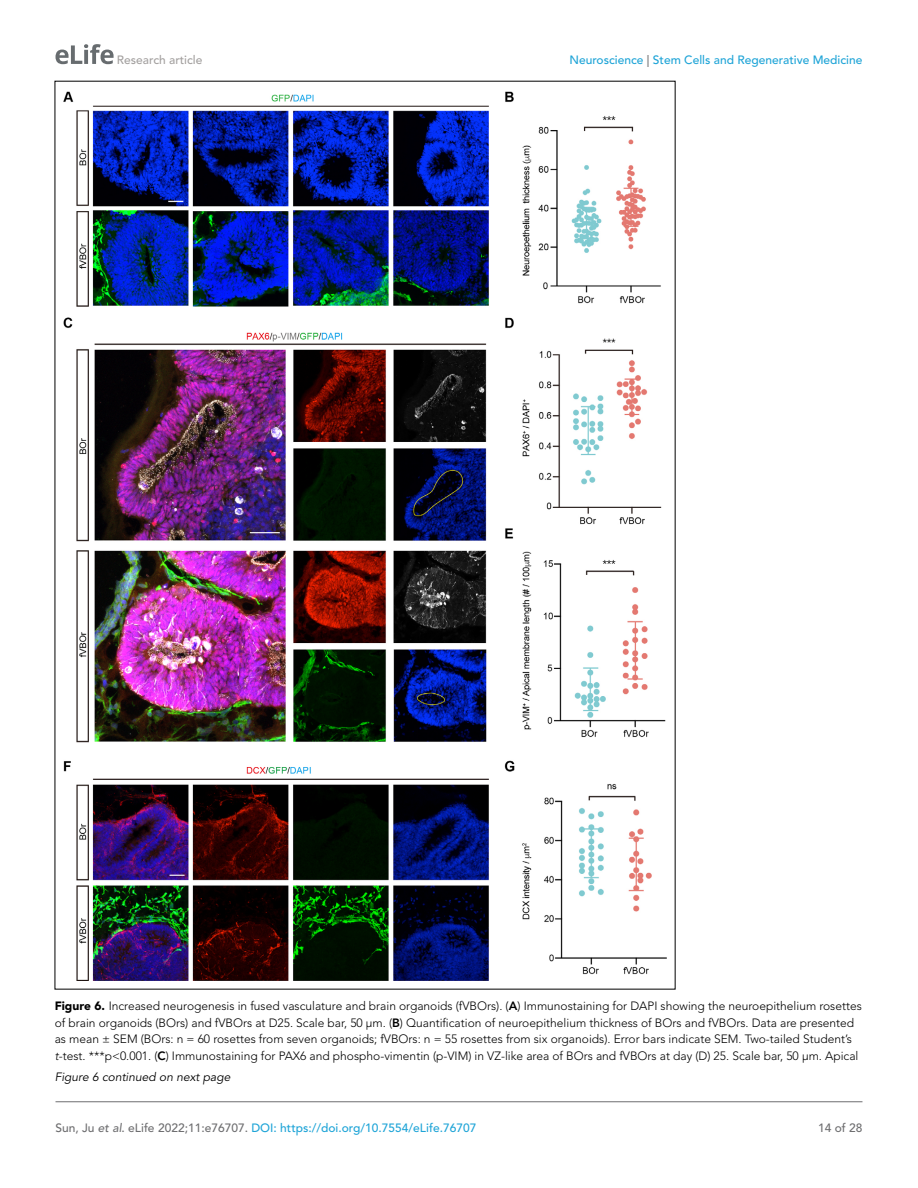
<style>
.page{position:relative;width:918px;height:1188px;background:#fff}
.page>*{position:absolute;margin:0;border:0;box-sizing:border-box;transform-origin:0 0}
.t1{font:300 12px/16.5px "Avenir LT Std";color:#000}
.t2{font:500 12px "Avenir LT Std";color:#1ea4d7}
.t3{font:italic 12px "Avenir LT Std";color:#000}
.t4{font:500 12px "Avenir LT Std";color:#a3a09f}
.t5{font:500 12px "Avenir LT Std";color:#6e6e70}
.s1{color:#6e6e70}
.s2{font-weight:900}
.s3{font-weight:800}
.s4{font-style:italic}
.s5{font-style:italic;color:#6e6e70}
</style>
<div class="page">
<svg style="left:56px;top:44px;width:58px;height:20px"></svg>
<hr style="left:56px;top:1101px;width:806px;height:1px;background:#6e6e70">
<img style="left:64px;top:91px;width:602px;height:889px">
<p class="t4" style="left:117px;top:53px;width:87px">Research article</p>
<p class="t2" style="left:570px;top:53px;width:294px">Neuroscience <span class="s1">|</span> Stem Cells and Regenerative Medicine</p>
<p class="t1" style="left:55px;top:998px;width:809px"><span class="s2">Figure 6.</span> Increased neurogenesis in fused vasculature and brain organoids (fVBOrs). (<span class="s3">A</span>) Immunostaining for DAPI showing the neuroepithelium rosettes of brain organoids (BOrs) and fVBOrs at D25. Scale bar, 50 μm. (<span class="s3">B</span>) Quantification of neuroepithelium thickness of BOrs and fVBOrs. Data are presented as mean ± SEM (BOrs: n = 60 rosettes from seven organoids; fVBOrs: n = 55 rosettes from six organoids). Error bars indicate SEM. Two-tailed Student’s <span class="s4">t</span>-test. ***p&lt;0.001. (<span class="s3">C</span>) Immunostaining for PAX6 and phospho-vimentin (p-VIM) in VZ-like area of BOrs and fVBOrs at day (D) 25. Scale bar, 50 μm. Apical</p>
<p class="t3" style="left:55px;top:1070px;width:177px">Figure 6 continued on next page</p>
<p class="t2" style="left:56px;top:1121px;width:422px"><span class="s1">Sun, Ju</span> <span class="s5">et al</span><span class="s1">. eLife 2022;11:e76707.</span> DOI: https://doi.org/10.7554/eLife.76707</p>
<p class="t5" style="left:818px;top:1121px;width:46px">14 of 28</p>
</div>
